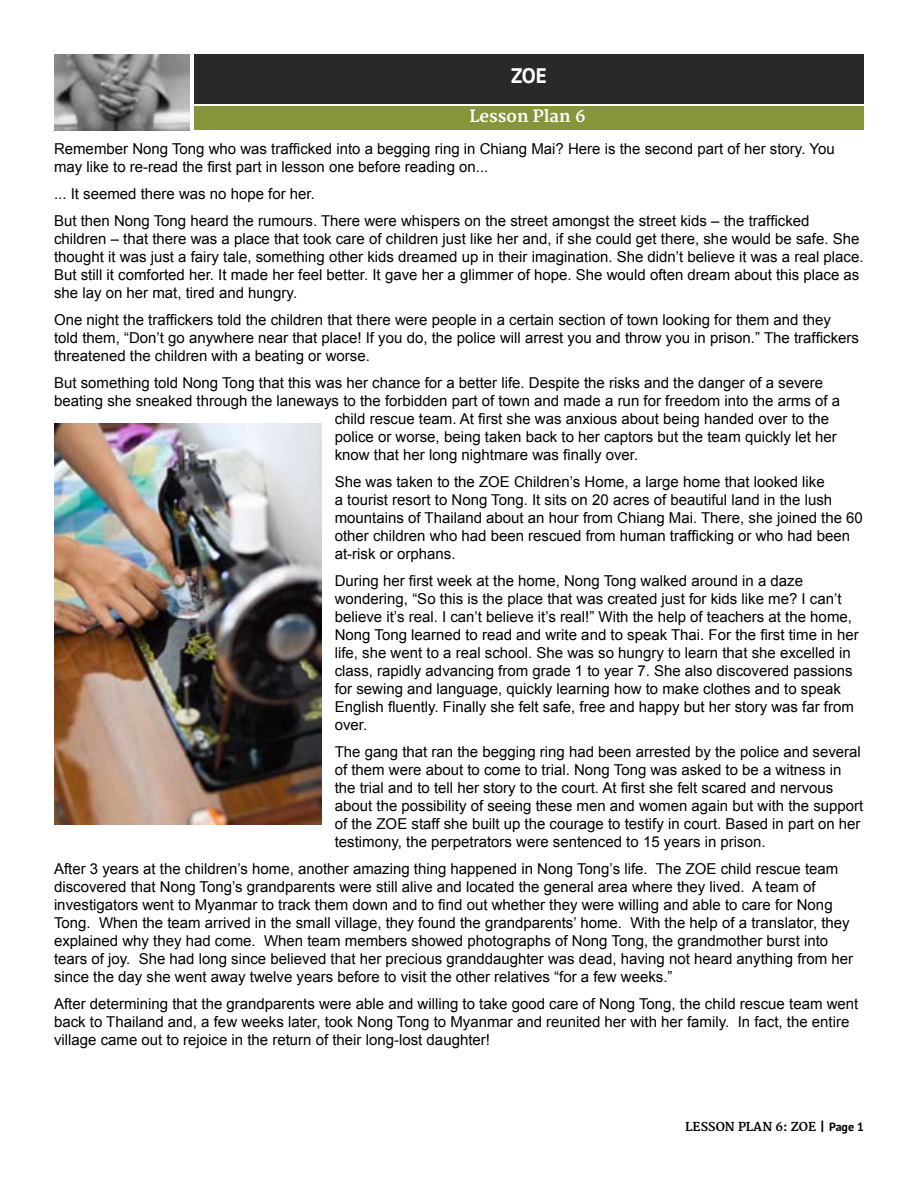
<style>
.page{position:relative;width:918px;height:1188px;background:#fff}
.page>*{position:absolute;margin:0;border:0;box-sizing:border-box;transform-origin:0 0}
.t1{font:700 21px "PT Sans";color:#fff}
.t2{font:700 16.5px "Merriweather";color:#fff}
.t3{font:15px/18px "Arial";color:#000}
.t4{font:700 12px "Merriweather";color:#000}
.s1{font-family:"PT Sans"}
</style>
<div class="page">
<img style="left:54px;top:54px;width:135px;height:77px">
<div style="left:194px;top:54px;width:670px;height:50px;background:#2a2929"></div>
<div style="left:194px;top:106px;width:670px;height:23px;background:#859539"></div>
<img style="left:54px;top:423px;width:267px;height:401px">
<h1 class="t1" style="left:511px;top:62px;width:37px">ZOE</h1>
<p class="t2" style="left:469px;top:106px;width:118px">Lesson Plan 6</p>
<p class="t3" style="left:54px;top:140px;width:782px">Remember Nong Tong who was trafficked into a begging ring in Chiang Mai? Here is the second part of her story. You may like to re-read the first part in lesson one before reading on...</p>
<p class="t3" style="left:54px;top:180px;width:757px;line-height:27px">... It seemed there was no hope for her.<br>But then Nong Tong heard the rumours. There were whispers on the street amongst the street kids – the trafficked</p>
<p class="t3" style="left:54px;top:230px;width:811px">children – that there was a place that took care of children just like her and, if she could get there, she would be safe. She thought it was just a fairy tale, something other kids dreamed up in their imagination. She didn’t believe it was a real place.<br>But still it comforted her. It made her feel better. It gave her a glimmer of hope. She would often dream about this place as she lay on her mat, tired and hungry.</p>
<p class="t3" style="left:54px;top:311px;width:807px">One night the traffickers told the children that there were people in a certain section of town looking for them and they<br>told them, “Don’t go anywhere near that place! If you do, the police will arrest you and throw you in prison.” The traffickers threatened the children with a beating or worse.</p>
<p class="t3" style="left:54px;top:374px;width:771px">But something told Nong Tong that this was her chance for a better life. Despite the risks and the danger of a severe</p>
<p class="t3" style="left:54px;top:392px;width:788px">beating she sneaked through the laneways to the forbidden part of town and made a run for freedom into the arms of a</p>
<p class="t3" style="left:335px;top:410px;width:496px">child rescue team. At first she was anxious about being handed over to the</p>
<p class="t3" style="left:335px;top:428px;width:503px">police or worse, being taken back to her captors but the team quickly let her</p>
<p class="t3" style="left:335px;top:446px;width:305px">know that her long nightmare was finally over.</p>
<p class="t3" style="left:335px;top:473px;width:530px">She was taken to the ZOE Children’s Home, a large home that looked like<br>a tourist resort to Nong Tong. It sits on 20 acres of beautiful land in the lush mountains of Thailand about an hour from Chiang Mai. There, she joined the 60 other children who had been rescued from human trafficking or who had been at-risk or orphans.</p>
<p class="t3" style="left:335px;top:572px;width:525px">During her first week at the home, Nong Tong walked around in a daze wondering, “So this is the place that was created just for kids like me? I can’t believe it’s real. I can’t believe it’s real!” With the help of teachers at the home, Nong Tong learned to read and write and to speak Thai. For the first time in her life, she went to a real school. She was so hungry to learn that she excelled in class, rapidly advancing from grade 1 to year 7. She also discovered passions for sewing and language, quickly learning how to make clothes and to speak English fluently. Finally she felt safe, free and happy but her story was far from over.</p>
<p class="t3" style="left:335px;top:743px;width:530px">The gang that ran the begging ring had been arrested by the police and several of them were about to come to trial. Nong Tong was asked to be a witness in the trial and to tell her story to the court. At first she felt scared and nervous about the possibility of seeing these men and women again but with the support of the ZOE staff she built up the courage to testify in court. Based in part on her testimony, the perpetrators were sentenced to 15 years in prison.</p>
<p class="t3" style="left:54px;top:860px;width:801px">After 3 years at the children’s home, another amazing thing happened in Nong Tong’s life. The ZOE child rescue team discovered that Nong Tong’s grandparents were still alive and located the general area where they lived. A team of investigators went to Myanmar to track them down and to find out whether they were willing and able to care for Nong Tong. When the team arrived in the small village, they found the grandparents’ home. With the help of a translator, they explained why they had come. When team members showed photographs of Nong Tong, the grandmother burst into tears of joy. She had long since believed that her precious granddaughter was dead, having not heard anything from her since the day she went away twelve years before to visit the other relatives “for a few weeks.”</p>
<p class="t3" style="left:54px;top:995px;width:806px">After determining that the grandparents were able and willing to take good care of Nong Tong, the child rescue team went back to Thailand and, a few weeks later, took Nong Tong to Myanmar and reunited her with her family. In fact, the entire village came out to rejoice in the return of their long-lost daughter!</p>
<p class="t4" style="left:685px;top:1120px;width:180px">LESSON PLAN 6: ZOE | <span class="s1">Page 1</span></p>
</div>
